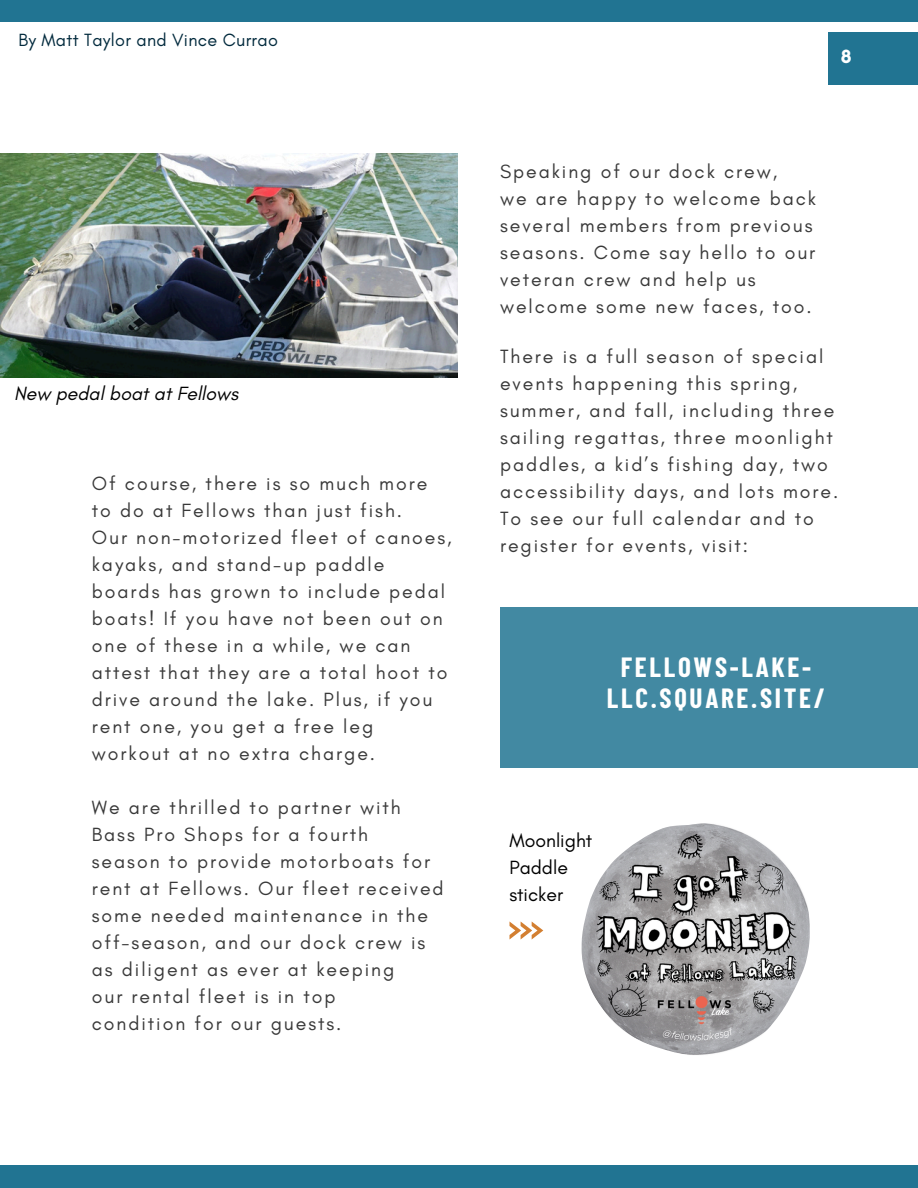
<style>
.page{position:relative;width:918px;height:1188px;background:#fff}
.page>*{position:absolute;margin:0;border:0;box-sizing:border-box;transform-origin:0 0}
.t1{font:700 27.15px/30.3px "Barlow Condensed";letter-spacing:.1em;color:#fff;text-align:center}
.t2{font:19.5px/27px "Glacial Indifference";letter-spacing:.1em;color:#393939}
.t3{font:19.5px/27px "Glacial Indifference";color:#000}
.t4{font:italic 19.5px "Glacial Indifference";color:#000}
.t5{font:700 19.5px "Glacial Indifference";color:#fff}
.t6{font:18px "Glacial Indifference";letter-spacing:.015em;color:#022a3d}
</style>
<div class="page">
<div style="left:0;top:0;width:918px;height:22px;background:#217492"></div>
<div style="left:0;top:1166px;width:918px;height:22px;background:#217492"></div>
<div style="left:828px;top:32px;width:90px;height:53px;background:#217492"></div>
<img style="left:0;top:154px;width:458px;height:223px">
<div style="left:500px;top:607px;width:418px;height:161px;background:#4289a2"></div>
<img style="left:582px;top:823px;width:227px;height:232px">
<svg style="left:510px;top:921px;width:33px;height:18px"></svg>
<p class="t6" style="left:18px;top:29px;width:261px">By Matt Taylor and Vince Currao</p>
<p class="t4" style="left:14px;top:382px;width:226px">New pedal boat at Fellows</p>
<p class="t2" style="left:92px;top:470px;width:337px">Of course, there is so much more</p>
<p class="t2" style="left:92px;top:497px;width:312px">to do at Fellows than just fish.</p>
<p class="t2" style="left:92px;top:524px;width:362px">Our non-motorized fleet of canoes, kayaks, and stand-up paddle boards has grown to include pedal boats! If you have not been out on one of these in a while, we can attest that they are a total hoot to drive around the lake. Plus, if you rent one, you get a free leg workout at no extra charge.</p>
<p class="t2" style="left:92px;top:794px;width:311px">We are thrilled to partner with</p>
<p class="t2" style="left:92px;top:821px;width:278px">Bass Pro Shops for a fourth</p>
<p class="t2" style="left:92px;top:848px;width:353px">season to provide motorboats for rent at Fellows. Our fleet received some needed maintenance in the off-season, and our dock crew is</p>
<p class="t2" style="left:92px;top:956px;width:304px">as diligent as ever at keeping</p>
<p class="t2" style="left:92px;top:983px;width:245px">our rental fleet is in top</p>
<p class="t2" style="left:92px;top:1010px;width:251px">condition for our guests.</p>
<p class="t5" style="left:841px;top:45px;width:12px">8</p>
<p class="t2" style="left:500px;top:157px;width:279px">Speaking of our dock crew,</p>
<p class="t2" style="left:500px;top:184px;width:318px">we are happy to welcome back several members from previous seasons. Come say hello to our veteran crew and help us welcome some new faces, too.</p>
<p class="t2" style="left:500px;top:342px;width:340px">There is a full season of special events happening this spring, summer, and fall, including three sailing regattas, three moonlight paddles, a kid’s fishing day, two accessibility days, and lots more.<br>To see our full calendar and to register for events, visit:</p>
<h1 class="t1" style="left:607px;top:651px;width:220px">FELLOWS-LAKE-<br>LLC.SQUARE.SITE/</h1>
<p class="t3" style="left:509px;top:826px;width:84px">Moonlight<br>Paddle</p>
<p class="t3" style="left:509px;top:880px;width:55px">sticker</p>
</div>
